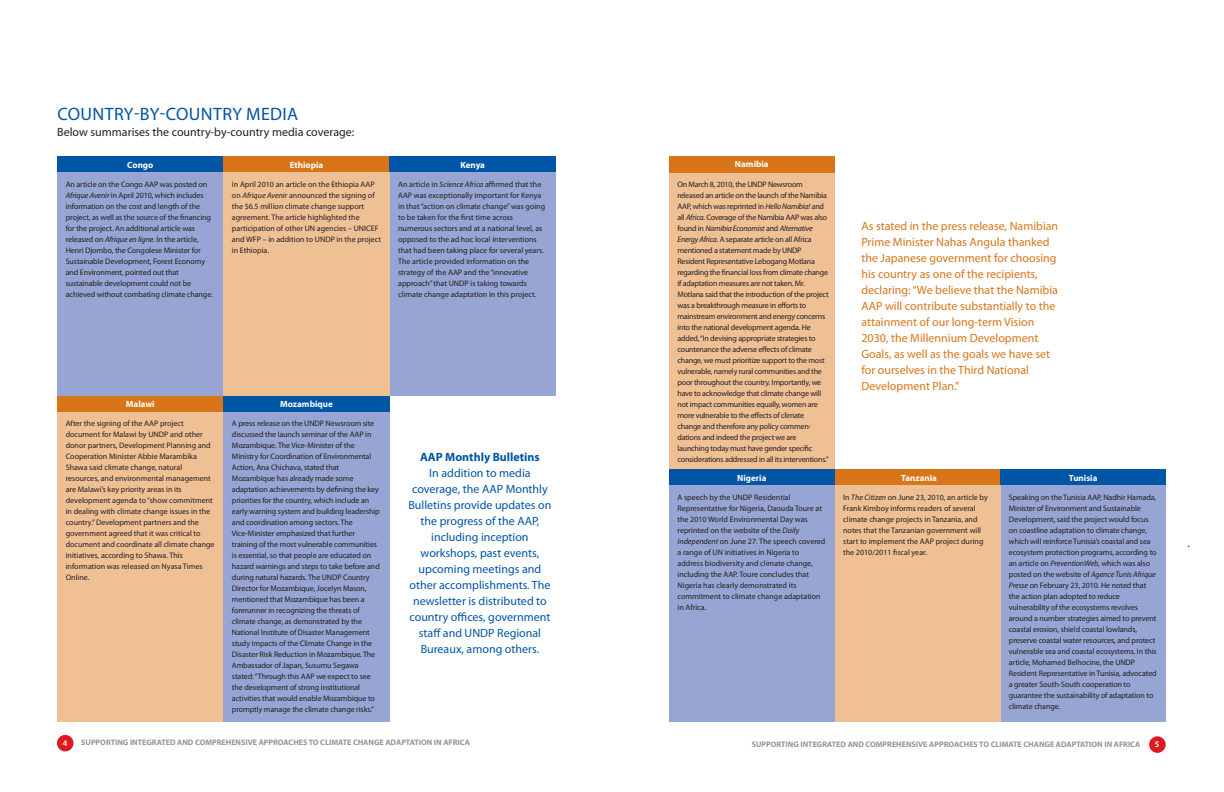
<style>
.page{position:relative;width:1224px;height:792px;background:#fff}
.page>*{position:absolute;margin:0;border:0;box-sizing:border-box;transform-origin:0 0}
.body_copy{font:18px "Myriad Pro";letter-spacing:.02em;color:#0155a5}
.body_copy-2{font:12px/16px "Myriad Pro";color:#d87519}
.body_copy-3{font:12px/16px "Myriad Pro";color:#0155a5;text-align:center}
.body_copy-4{font:12px "Myriad Pro";color:#231f20}
.body_copy-5{font:700 12px "Myriad Pro";color:#0155a5}
.body_copy-6{font:700 9px "Myriad Pro";color:#fff}
.t1{font:600 8.5px "Myriad Pro";color:#fff}
.body_copy-7{font:8px/11px "Myriad Pro";letter-spacing:-.01em;color:#231f20}
.t2{font:700 8px "Myriad Pro";color:#939598}
.s1{font-style:italic}
</style>
<div class="page">
<div style="left:57px;top:735px;width:17px;height:16px;background:#de1920;border-radius:50%"></div>
<div style="left:1149px;top:736px;width:17px;height:17px;background:#de1920;border-radius:50%"></div>
<div style="left:669px;top:172px;width:166px;height:305px;background:#f0c095"></div>
<div style="left:57px;top:172px;width:166px;height:263px;background:#96a5d3"></div>
<div style="left:390px;top:172px;width:166px;height:224px;background:#96a5d3"></div>
<div style="left:223px;top:172px;width:167px;height:263px;background:#f0c095"></div>
<div style="left:57px;top:412px;width:166px;height:309px;background:#f0c095"></div>
<div style="left:223px;top:412px;width:167px;height:309px;background:#96a5d3"></div>
<div style="left:57px;top:157px;width:166px;height:15px;background:#0155a5"></div>
<div style="left:223px;top:157px;width:167px;height:15px;background:#d87519"></div>
<div style="left:390px;top:157px;width:166px;height:15px;background:#0155a5"></div>
<div style="left:57px;top:396px;width:166px;height:16px;background:#d87519"></div>
<div style="left:223px;top:396px;width:167px;height:16px;background:#0155a5"></div>
<div style="left:669px;top:156px;width:166px;height:16px;background:#d87519"></div>
<div style="left:669px;top:485px;width:166px;height:236px;background:#96a5d3"></div>
<div style="left:1000px;top:485px;width:166px;height:236px;background:#96a5d3"></div>
<div style="left:835px;top:485px;width:165px;height:236px;background:#f0c095"></div>
<div style="left:669px;top:470px;width:166px;height:15px;background:#0155a5"></div>
<div style="left:835px;top:470px;width:168px;height:15px;background:#d87519"></div>
<div style="left:1000px;top:470px;width:166px;height:15px;background:#0155a5"></div>
<p class="body_copy" style="left:57px;top:103px;width:242px">COUNTRY-BY-COUNTRY MEDIA</p>
<p class="body_copy-4" style="left:57px;top:125px;width:299px">Below summarises the country-by-country media coverage:</p>
<p class="body_copy-6" style="left:127px;top:159px;width:28px">Congo</p>
<p class="body_copy-6" style="left:290px;top:159px;width:35px">Ethiopia</p>
<p class="body_copy-6" style="left:460px;top:159px;width:26px">Kenya</p>
<p class="body_copy-7" style="left:66px;top:178px;width:149px">An article on the Congo AAP was posted on <span class="s1">Afrique Avenir</span> in April 2010, which includes information on the cost and length of the project, as well as the source of the financing for the project. An additional article was released on <span class="s1">Afrique en ligne.</span> In the article, Henri Djombo, the Congolese Minister for Sustainable Development, Forest Economy and Environment, pointed out that sustainable development could not be achieved without combating climate change.</p>
<p class="body_copy-7" style="left:398px;top:178px;width:149px">An article in <span class="s1">Science Africa</span> affirmed that the AAP was exceptionally important for Kenya in that “action on climate change” was going to be taken for the first time across numerous sectors and at a national level, as opposed to the ad hoc local interventions that had been taking place for several years.<br>The article provided information on the strategy of the AAP and the “innovative approach” that UNDP is taking towards climate change adaptation in this project.</p>
<p class="body_copy-7" style="left:232px;top:178px;width:151px">In April 2010 an article on the Ethiopia AAP on <span class="s1">Afrique Avenir</span> announced the signing of the $6.5 million climate change support agreement. The article highlighted the participation of other UN agencies – UNICEF and WFP – in addition to UNDP in the project in Ethiopia.</p>
<p class="body_copy-6" style="left:126px;top:398px;width:30px">Malawi</p>
<p class="body_copy-6" style="left:280px;top:398px;width:54px">Mozambique</p>
<p class="body_copy-7" style="left:66px;top:418px;width:150px">After the signing of the AAP project document for Malawi by UNDP and other donor partners, Development Planning and Cooperation Minister Abbie Marambika Shawa said climate change, natural resources, and environmental management are Malawi’s key priority areas in its development agenda to “show commitment in dealing with climate change issues in the country.” Development partners and the government agreed that it was critical to document and coordinate all climate change initiatives, according to Shawa. This information was released on Nyasa Times Online.</p>
<p class="body_copy-7" style="left:232px;top:418px;width:149px">A press release on the UNDP Newsroom site discussed the launch seminar of the AAP in Mozambique. The Vice-Minister of the Ministry for Coordination of Environmental Action, Ana Chichava, stated that Mozambique has already made some adaptation achievements by defining the key priorities for the country, which include an early warning system and building leadership and coordination among sectors. The Vice-Minister emphasized that further training of the most vulnerable communities is essential, so that people are educated on hazard warnings and steps to take before and during natural hazards. The UNDP Country Director for Mozambique, Jocelyn Mason, mentioned that Mozambique has been a forerunner in recognizing the threats of climate change, as demonstrated by the National Institute of Disaster Management study Impacts of the Climate Change in the Disaster Risk Reduction in Mozambique. The Ambassador of Japan, Susumu Segawa stated: “Through this AAP we expect to see the development of strong institutional activities that would enable Mozambique to promptly manage the climate change risks.”</p>
<p class="body_copy-5" style="left:420px;top:449px;width:121px">AAP Monthly Bulletins</p>
<p class="body_copy-3" style="left:408px;top:464px;width:144px">In addition to media coverage, the AAP Monthly<br>Bulletins provide updates on the progress of the AAP, including inception workshops, past events, upcoming meetings and other accomplishments. The newsletter is distributed to country offices, government staff and UNDP Regional<br>Bureaux, among others.</p>
<p class="body_copy-6" style="left:735px;top:159px;width:35px">Namibia</p>
<p class="body_copy-7" style="left:677px;top:178px;width:153px">On March 8, 2010, the UNDP Newsroom released an article on the launch of the Namibia AAP, which was reprinted in <span class="s1">Hello Namibia!</span> and all <span class="s1">Africa.</span> Coverage of the Namibia AAP was also found in <span class="s1">Namibia Economist</span> and <span class="s1">Alternative Energy Africa.</span> A separate article on all Africa mentioned a statement made by UNDP Resident Representative Lebogang Motlana regarding the financial loss from climate change if adaptation measures are not taken. Mr.<br>Motlana said that the introduction of the project was a breakthrough measure in efforts to mainstream environment and energy concerns into the national development agenda. He added, “In devising appropriate strategies to countenance the adverse effects of climate change, we must prioritize support to the most vulnerable, namely rural communities and the poor throughout the country. Importantly, we have to acknowledge that climate change will not impact communities equally, women are more vulnerable to the effects of climate change and therefore any policy commen&shy;dations and indeed the project we are launching today must have gender specific considerations addressed in all its interventions.”</p>
<p class="body_copy-2" style="left:861px;top:218px;width:198px">As stated in the press release, Namibian Prime Minister Nahas Angula thanked the Japanese government for choosing his country as one of the recipients, declaring: “We believe that the Namibia AAP will contribute substantially to the attainment of our long-term Vision 2030, the Millennium Development Goals, as well as the goals we have set for ourselves in the Third National Development Plan.”</p>
<p class="body_copy-6" style="left:737px;top:472px;width:31px">Nigeria</p>
<p class="body_copy-6" style="left:901px;top:472px;width:37px">Tanzania</p>
<p class="body_copy-6" style="left:1069px;top:472px;width:30px">Tunisia</p>
<p class="body_copy-7" style="left:678px;top:491px;width:149px">A speech by the UNDP Residential Representative for Nigeria, Daouda Toure at the 2010 World Environmental Day was reprinted on the website of the <span class="s1">Daily Independent</span> on June 27. The speech covered a range of UN initiatives in Nigeria to address biodiversity and climate change, including the AAP. Toure concludes that Nigeria has clearly demonstrated its commitment to climate change adaptation in Africa.</p>
<p class="body_copy-7" style="left:1009px;top:491px;width:149px">Speaking on the Tunisia AAP, Nadhir Hamada, Minister of Environment and Sustainable Development, said the project would focus on coastline adaptation to climate change, which will reinforce Tunisia’s coastal and sea ecosystem protection programs, according to an article on <span class="s1">PreventionWeb</span>, which was also posted on the website of <span class="s1">Agence Tunis Afrique Presse</span> on February 23, 2010. He noted that the action plan adopted to reduce vulnerability of the ecosystems revolves around a number strategies aimed to prevent coastal erosion, shield coastal lowlands, preserve coastal water resources, and protect vulnerable sea and coastal ecosystems. In this article, Mohamed Belhocine, the UNDP Resident Representative in Tunisia, advocated a greater South-South cooperation to guarantee the sustainability of adaptation to climate change.</p>
<p class="body_copy-7" style="left:843px;top:491px;width:146px">In <span class="s1">The Citizen</span> on June 23, 2010, an article by Frank Kimboy informs readers of several climate change projects in Tanzania, and notes that the Tanzanian government will start to implement the AAP project during the 2010/2011 fiscal year.</p>
<p class="t1" style="left:63px;top:737px;width:6px">4</p>
<p class="t2" style="left:81px;top:737px;width:390px">SUPPORTING INTEGRATED AND COMPREHENSIVE APPROACHES TO CLIMATE CHANGE ADAPTATION IN AFRICA</p>
<p class="t2" style="left:752px;top:739px;width:390px">SUPPORTING INTEGRATED AND COMPREHENSIVE APPROACHES TO CLIMATE CHANGE ADAPTATION IN AFRICA</p>
<p class="t1" style="left:1155px;top:739px;width:6px">5</p>
<p class="body_copy-4" style="left:1188px;top:535px;width:4px">.</p>
</div>
